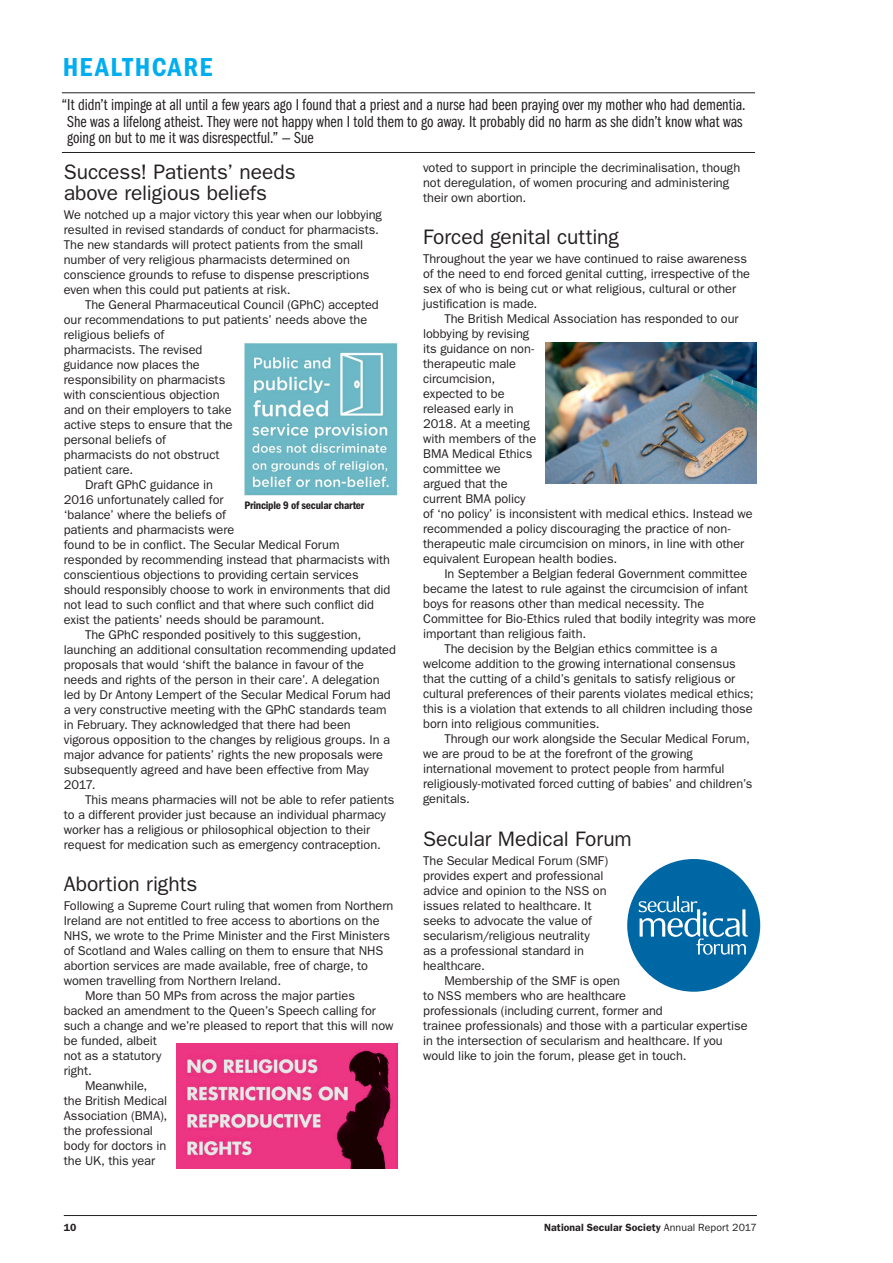
<style>
.page{position:relative;width:893px;height:1263px;background:#fff}
.page>*{position:absolute;margin:0;border:0;box-sizing:border-box;transform-origin:0 0}
.Running_Head_Main{font:600 condensed 27px "Franklin Gothic";letter-spacing:.06em;color:#00aeef}
.AR17_SubHeader{font:21px/21px "Franklin Gothic";letter-spacing:-.005em;color:#231f20}
.Intro_Quote{font:16.5px/16.5px "Franklin Gothic Book Cmpr";color:#231f20}
.AR17_Body_Text{font:12.75px/15px "Franklin Gothic";letter-spacing:-.005em;color:#231f20}
.AR17_Body_Text_No_In{font:12.75px/15px "Franklin Gothic";letter-spacing:-.005em;color:#231f20}
.Caption_Black{font:600 condensed 11.25px "Franklin Gothic";letter-spacing:-.015em;color:#231f20}
.t1{font:600 10.5px "Franklin Gothic";letter-spacing:.005em;color:#231f20}
.s1{font-weight:400}
</style>
<div class="page">
<hr style="left:64px;top:1215px;width:693px;height:1px;background:#231f20">
<img style="left:244px;top:342px;width:154px;height:153px">
<img style="left:176px;top:1043px;width:222px;height:125px">
<img style="left:546px;top:342px;width:211px;height:141px">
<div style="left:627px;top:859px;width:133px;height:133px;background:#0067a5;border-radius:50%"></div>
<svg style="left:639px;top:896px;width:109px;height:59px"></svg>
<hr style="left:62px;top:92px;width:693px;height:1px;background:#231f20">
<hr style="left:62px;top:152px;width:693px;height:1px;background:#231f20">
<p class="Running_Head_Main" style="left:63px;top:51px;width:151px">HEALTHCARE</p>
<p class="Intro_Quote" style="left:67px;top:97px;width:680px;text-indent:-5px">“It didn’t impinge at all until a few years ago I found that a priest and a nurse had been praying over my mother who had dementia.<br>She was a lifelong atheist. They were not happy when I told them to go away. It probably did no harm as she didn’t know what was going on but to me it was disrespectful.” — Sue</p>
<p class="AR17_SubHeader" style="left:64px;top:160px;width:233px">Success! Patients’ needs above religious beliefs</p>
<p class="AR17_Body_Text_No_In" style="left:64px;top:207px;width:320px">We notched up a major victory this year when our lobbying resulted in revised standards of conduct for pharmacists.<br>The new standards will protect patients from the small number of very religious pharmacists determined on conscience grounds to refuse to dispense prescriptions even when this could put patients at risk.</p>
<p class="AR17_Body_Text" style="left:64px;top:297px;width:316px;text-indent:21px">The General Pharmaceutical Council (GPhC) accepted our recommendations to put patients’ needs above the religious beliefs of<br>pharmacists. The revised<br>guidance now places the<br>responsibility on pharmacists<br>with conscientious objection<br>and on their employers to take<br>active steps to ensure that the<br>personal beliefs of<br>pharmacists do not obstruct<br>patient care.</p>
<p class="AR17_Body_Text" style="left:64px;top:477px;width:328px;text-indent:21px">Draft GPhC guidance in<br>2016 unfortunately called for<br>‘balance’ where the beliefs of<br>patients and pharmacists were<br>found to be in conflict. The Secular Medical Forum responded by recommending instead that pharmacists with conscientious objections to providing certain services should responsibly choose to work in environments that did not lead to such conflict and that where such conflict did exist the patients’ needs should be paramount.</p>
<p class="AR17_Body_Text" style="left:64px;top:627px;width:334px;text-indent:21px">The GPhC responded positively to this suggestion, launching an additional consultation recommending updated proposals that would ‘shift the balance in favour of the needs and rights of the person in their care’. A delegation led by Dr Antony Lempert of the Secular Medical Forum had a very constructive meeting with the GPhC standards team in February. They acknowledged that there had been vigorous opposition to the changes by religious groups. In a major advance for patients’ rights the new proposals were subsequently agreed and have been effective from May 2017.</p>
<p class="AR17_Body_Text" style="left:64px;top:792px;width:332px;text-indent:21px">This means pharmacies will not be able to refer patients to a different provider just because an individual pharmacy worker has a religious or philosophical objection to their request for medication such as emergency contraception.</p>
<p class="AR17_SubHeader" style="left:64px;top:873px;width:135px">Abortion rights</p>
<p class="AR17_Body_Text_No_In" style="left:64px;top:898px;width:331px">Following a Supreme Court ruling that women from Northern Ireland are not entitled to free access to abortions on the NHS, we wrote to the Prime Minister and the First Ministers of Scotland and Wales calling on them to ensure that NHS abortion services are made available, free of charge, to women travelling from Northern Ireland.</p>
<p class="AR17_Body_Text" style="left:64px;top:988px;width:331px;text-indent:21px">More than 50 MPs from across the major parties backed an amendment to the Queen’s Speech calling for such a change and we’re pleased to report that this will now be funded, albeit<br>not as a statutory<br>right.</p>
<p class="AR17_Body_Text" style="left:64px;top:1078px;width:105px;text-indent:21px">Meanwhile, the British Medical<br>Association (BMA), the professional body for doctors in the UK, this year</p>
<p class="Caption_Black" style="left:244px;top:499px;width:122px">Principle 9 of secular charter</p>
<p class="AR17_Body_Text" style="left:423px;top:160px;width:319px">voted to support in principle the decriminalisation, though not deregulation, of women procuring and administering their own abortion.</p>
<p class="AR17_SubHeader" style="left:423px;top:226px;width:197px">Forced genital cutting</p>
<p class="AR17_Body_Text_No_In" style="left:423px;top:251px;width:329px">Throughout the year we have continued to raise awareness of the need to end forced genital cutting, irrespective of the sex of who is being cut or what religious, cultural or other justification is made.</p>
<p class="AR17_Body_Text" style="left:423px;top:311px;width:331px;text-indent:21px">The British Medical Association has responded to our lobbying by revising<br>its guidance on non-<br>therapeutic male<br>circumcision,<br>expected to be<br>released early in<br>2018. At a meeting<br>with members of the<br>BMA Medical Ethics<br>committee we<br>argued that the<br>current BMA policy<br>of ‘no policy’ is inconsistent with medical ethics. Instead we recommended a policy discouraging the practice of non&shy;therapeutic male circumcision on minors, in line with other equivalent European health bodies.</p>
<p class="AR17_Body_Text" style="left:423px;top:566px;width:335px;text-indent:21px">In September a Belgian federal Government committee became the latest to rule against the circumcision of infant boys for reasons other than medical necessity. The Committee for Bio-Ethics ruled that bodily integrity was more important than religious faith.</p>
<p class="AR17_Body_Text" style="left:423px;top:641px;width:332px;text-indent:21px">The decision by the Belgian ethics committee is a welcome addition to the growing international consensus that the cutting of a child’s genitals to satisfy religious or cultural preferences of their parents violates medical ethics; this is a violation that extends to all children including those born into religious communities.</p>
<p class="AR17_Body_Text" style="left:423px;top:731px;width:331px;text-indent:21px">Through our work alongside the Secular Medical Forum, we are proud to be at the forefront of the growing international movement to protect people from harmful religiously-motivated forced cutting of babies’ and children’s genitals.</p>
<p class="AR17_SubHeader" style="left:423px;top:828px;width:210px">Secular Medical Forum</p>
<p class="AR17_Body_Text_No_In" style="left:423px;top:853px;width:187px">The Secular Medical Forum (SMF) provides expert and professional advice and opinion to the NSS on issues related to healthcare. It seeks to advocate the value of secularism/religious neutrality<br>as a professional standard in healthcare.</p>
<p class="AR17_Body_Text" style="left:423px;top:973px;width:326px;text-indent:21px">Membership of the SMF is open<br>to NSS members who are healthcare<br>professionals (including current, former and<br>trainee professionals) and those with a particular expertise in the intersection of secularism and healthcare. If you would like to join the forum, please get in touch.</p>
<p class="t1" style="left:64px;top:1221px;width:14px">10</p>
<p class="t1" style="left:544px;top:1221px;width:214px">National Secular Society <span class="s1">Annual Report 2017</span></p>
</div>
